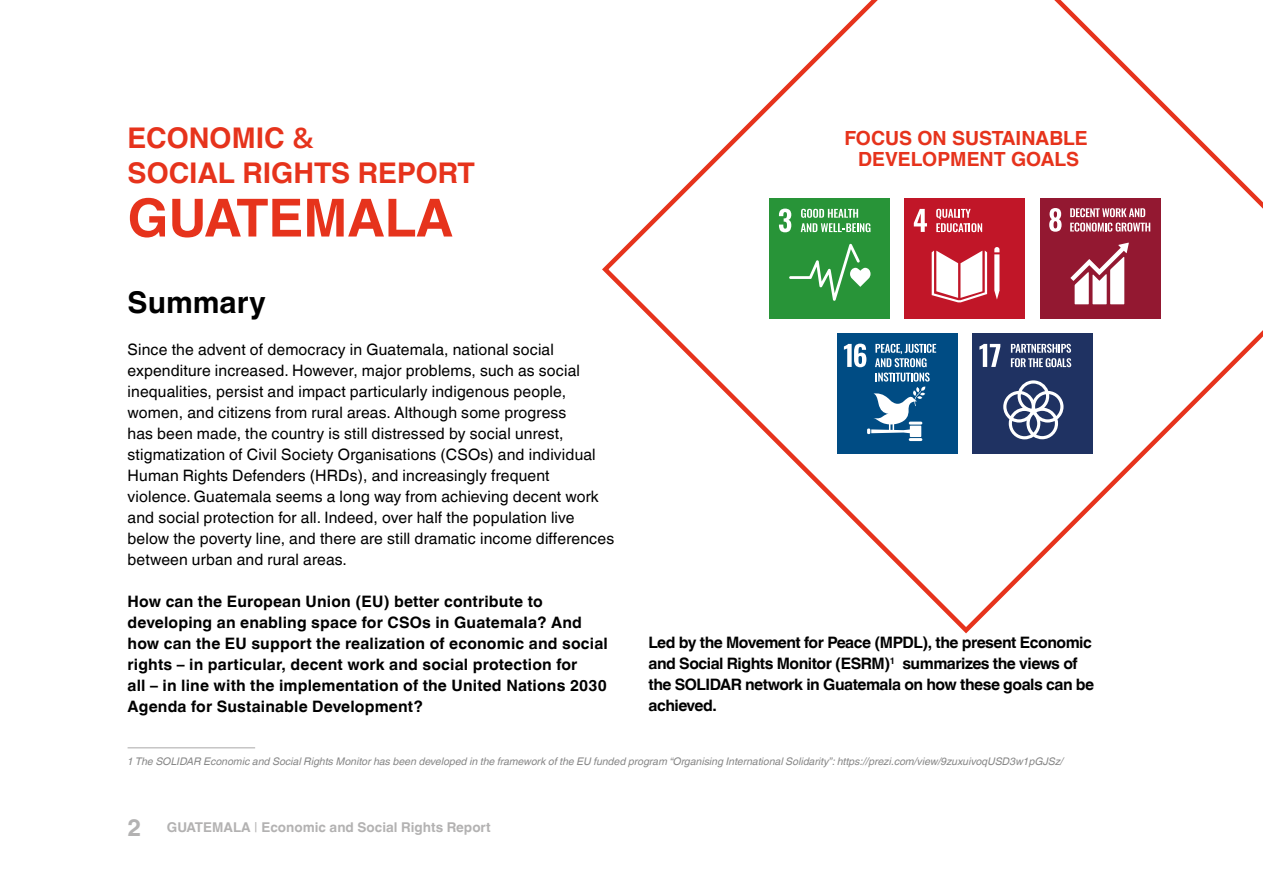
<style>
.page{position:relative;width:1263px;height:893px;background:#fff}
.page>*{position:absolute;margin:0;border:0;box-sizing:border-box;transform-origin:0 0}
.t1{font:700 52.5px "Helvetica World";color:#e6331c}
.t2{font:700 30px "Helvetica World";color:#000}
.t3{font:700 28.5px/34.2px "Helvetica World";color:#e6331c}
.t4{font:700 19.5px/21px "Helvetica World";color:#e6331c;text-align:center}
.t5{font:15.75px/21px "Helvetica World";letter-spacing:.01em;color:#000}
.t6{font:700 15.75px/21px "Helvetica World";letter-spacing:.01em;color:#000}
.t7{font:700 15.75px/21px "Helvetica World";letter-spacing:-.03em;color:#000}
.t8{font:700 13.5px "Helvetica World";color:#b3b2b2}
.t9{font:italic 10.5px "Helvetica World";color:#878787}
.s1{font-family:"Open Sans";font-weight:600}
.s2{font-size:24px}
.s3{font-weight:400}
</style>
<div class="page">
<svg style="left:602px;top:0;width:661px;height:634px"></svg>
<hr style="left:128px;top:747px;width:127px;height:1px;background:#b3b2b2">
<div style="left:1040px;top:198px;width:120px;height:121px;background:#931831"></div>
<svg style="left:1049px;top:208px;width:12px;height:24px"></svg>
<svg style="left:1070px;top:208px;width:75px;height:9px"></svg>
<svg style="left:1070px;top:223px;width:80px;height:9px"></svg>
<svg style="left:1070px;top:243px;width:59px;height:61px"></svg>
<div style="left:769px;top:198px;width:121px;height:121px;background:#289438"></div>
<svg style="left:779px;top:209px;width:12px;height:23px"></svg>
<svg style="left:801px;top:209px;width:69px;height:23px"></svg>
<svg style="left:789px;top:244px;width:81px;height:57px"></svg>
<div style="left:904px;top:198px;width:121px;height:121px;background:#c11628"></div>
<svg style="left:914px;top:209px;width:13px;height:23px"></svg>
<svg style="left:936px;top:209px;width:46px;height:23px"></svg>
<svg style="left:932px;top:251px;width:55px;height:51px"></svg>
<svg style="left:994px;top:247px;width:5px;height:53px"></svg>
<div style="left:972px;top:333px;width:121px;height:121px;background:#1f3262"></div>
<svg style="left:979px;top:344px;width:21px;height:23px"></svg>
<svg style="left:1011px;top:344px;width:60px;height:23px"></svg>
<svg style="left:1003px;top:380px;width:60px;height:59px"></svg>
<div style="left:837px;top:333px;width:121px;height:121px;background:#004c84"></div>
<svg style="left:844px;top:344px;width:22px;height:23px"></svg>
<svg style="left:875px;top:344px;width:61px;height:23px"></svg>
<svg style="left:867px;top:373px;width:63px;height:68px"></svg>
<h3 class="t3" style="left:128px;top:121px;width:349px">ECONOMIC <span class="s1">&amp;<br></span>SOCIAL RIGHTS REPORT</h3>
<h1 class="t1" style="left:128px;top:188px;width:327px">GUATEMALA</h1>
<h2 class="t2" style="left:128px;top:285px;width:140px">Summary</h2>
<p class="t5" style="left:128px;top:339px;width:488px">Since the advent of democracy in Guatemala, national social expenditure increased. However, major problems, such as social inequalities, persist and impact particularly indigenous people, women, and citizens from rural areas. Although some progress<br>has been made, the country is still distressed by social unrest, stigmatization of Civil Society Organisations (CSOs) and individual Human Rights Defenders (HRDs), and increasingly frequent violence. Guatemala seems a long way from achieving decent work and social protection for all. Indeed, over half the population live below the poverty line, and there are still dramatic income differences between urban and rural areas.</p>
<p class="t6" style="left:128px;top:591px;width:482px">How can the European Union (EU) better contribute to developing an enabling space for CSOs in Guatemala? And how can the EU support the realization of economic and social rights – in particular, decent work and social protection for<br>all – in line with the implementation of the United Nations 2030<br>Agenda for Sustainable Development?</p>
<p class="t4" style="left:844px;top:128px;width:245px">FOCUS ON SUSTAINABLE<br>DEVELOPMENT GOALS</p>
<p class="t7" style="left:648px;top:632px;width:447px">Led by the Movement for Peace (MPDL), the present Economic and Social Rights Monitor (ESRM)<sup>1</sup> summarizes the views of the SOLIDAR network in Guatemala on how these goals can be achieved.</p>
<p class="t9" style="left:128px;top:755px;width:937px">1 The SOLIDAR Economic and Social Rights Monitor has been developed in the framework of the EU funded program “Organising International Solidarity”: https://prezi.com/view/9zuxuivoqUSD3w1pGJSz/</p>
<p class="t8" style="left:128px;top:819px;width:365px"><span class="s2">2</span> GUATEMALA <span class="s3">|</span> Economic and Social Rights Report</p>
</div>
